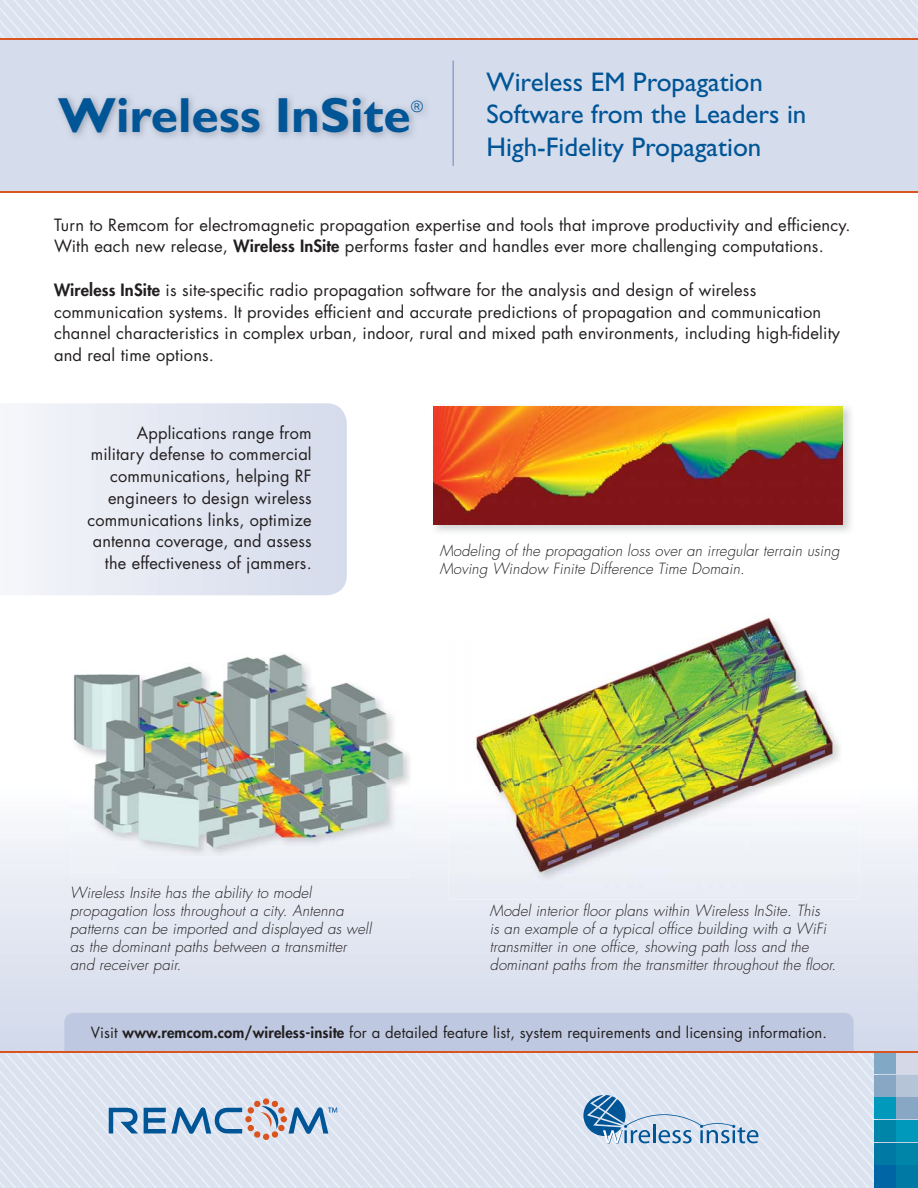
<style>
.page{position:relative;width:918px;height:1188px;background:#fff}
.page>*{position:absolute;margin:0;border:0;box-sizing:border-box;transform-origin:0 0}
.t1{font:700 49.5px "Gill Sans";color:#005596}
.t2{font:27px/32.4px "Gill Sans";color:#005596}
.t3{font:16.5px/21.8px "Futura";letter-spacing:.01em;color:#231f20}
.t4{font:300 15.75px "Gill Sans";color:#005596}
.t5{font:italic 300 15px/18px "Futura";letter-spacing:.01em;color:#231f20}
.t6{font:15px "Futura";letter-spacing:.01em;color:#231f20}
.s1{font-weight:800}
</style>
<div class="page">
<svg style="left:0;top:826px;width:918px;height:340px;background:#e1e5f0"></svg>
<svg style="left:17px;top:403px;width:330px;height:192px"></svg>
<div style="left:0;top:20px;width:918px;height:172px;background:#d5dcec"></div>
<img style="left:433px;top:406px;width:418px;height:126px">
<img style="left:434px;top:406px;width:408px;height:118px">
<img style="left:73px;top:664px;width:340px;height:192px">
<img style="left:227px;top:654px;width:77px;height:10px">
<img style="left:70px;top:786px;width:49px;height:92px">
<div style="left:118px;top:855px;width:292px;height:23px;background:#eef0f7"></div>
<hr style="left:452px;top:60px;width:2px;height:106px;background:#8ba4cc">
<svg style="left:0;top:0;width:918px;height:38px"></svg>
<hr style="left:0;top:38px;width:918px;height:1px;background:#d9541e">
<hr style="left:0;top:191px;width:918px;height:1px;background:#d9541e">
<svg style="left:0;top:1011px;width:877px;height:177px;background:#d3daea"></svg>
<img style="left:449px;top:820px;width:411px;height:80px">
<img style="left:473px;top:616px;width:368px;height:265px">
<div style="left:874px;top:1166px;width:22px;height:22px;background:#0065a4"></div>
<div style="left:874px;top:1052px;width:22px;height:22px;background:#81a8c5"></div>
<div style="left:874px;top:1075px;width:22px;height:22px;background:#88a7c4"></div>
<div style="left:874px;top:1098px;width:22px;height:21px;background:#0098bb"></div>
<div style="left:874px;top:1120px;width:22px;height:22px;background:#0085a8"></div>
<div style="left:874px;top:1143px;width:22px;height:22px;background:#0079a4"></div>
<div style="left:896px;top:1166px;width:22px;height:22px;background:#0079a4"></div>
<div style="left:896px;top:1143px;width:22px;height:22px;background:#0085a8"></div>
<div style="left:896px;top:1120px;width:22px;height:22px;background:#0098bb"></div>
<div style="left:896px;top:1098px;width:22px;height:21px;background:#88a7c4"></div>
<div style="left:896px;top:1075px;width:22px;height:22px;background:#b6c4d8"></div>
<div style="left:896px;top:1052px;width:22px;height:22px;background:#d5d9e7"></div>
<hr style="left:0;top:1052px;width:918px;height:1px;background:#d9541e">
<h1 class="t1" style="left:58px;top:98px;width:354px">Wireless InSite</h1>
<p class="t4" style="left:411px;top:102px;width:14px">®</p>
<h2 class="t2" style="left:487px;top:69px;width:321px">Wireless EM Propagation<br>Software from the Leaders in</h2>
<h2 class="t2" style="left:487px;top:134px;width:276px">High-Fidelity Propagation</h2>
<p class="t3" style="left:54px;top:215px;width:798px">Turn to Remcom for electromagnetic propagation expertise and tools that improve productivity and efficiency.<br>With each new release, <span class="s1">Wireless InSite</span> performs faster and handles ever more challenging computations.</p>
<p class="t3" style="left:54px;top:280px;width:788px"><span class="s1">Wireless InSite</span> is site-specific radio propagation software for the analysis and design of wireless communication systems. It provides efficient and accurate predictions of propagation and communication channel characteristics in complex urban, indoor, rural and mixed path environments, including high-fidelity and real time options.</p>
<p class="t3" style="left:87px;top:423px;width:226px;text-align:right">Applications range from military defense to commercial communications, helping RF engineers to design wireless communications links, optimize antenna coverage, and assess the effectiveness of jammers.</p>
<p class="t5" style="left:440px;top:543px;width:401px">Modeling of the propagation loss over an irregular terrain using<br>Moving Window Finite Difference Time Domain.</p>
<p class="t5" style="left:70px;top:885px;width:303px">Wireless Insite has the ability to model propagation loss throughout a city. Antenna patterns can be imported and displayed as well as the dominant paths between a transmitter and receiver pair.</p>
<p class="t5" style="left:490px;top:903px;width:348px">Model interior floor plans within Wireless InSite. This<br>is an example of a typical office building with a WiFi transmitter in one office, showing path loss and the dominant paths from the transmitter throughout the floor.</p>
<p class="t6" style="left:91px;top:1026px;width:738px">Visit <span class="s1">www.remcom.com/wireless-insite</span> for a detailed feature list, system requirements and licensing information.</p>
</div>
